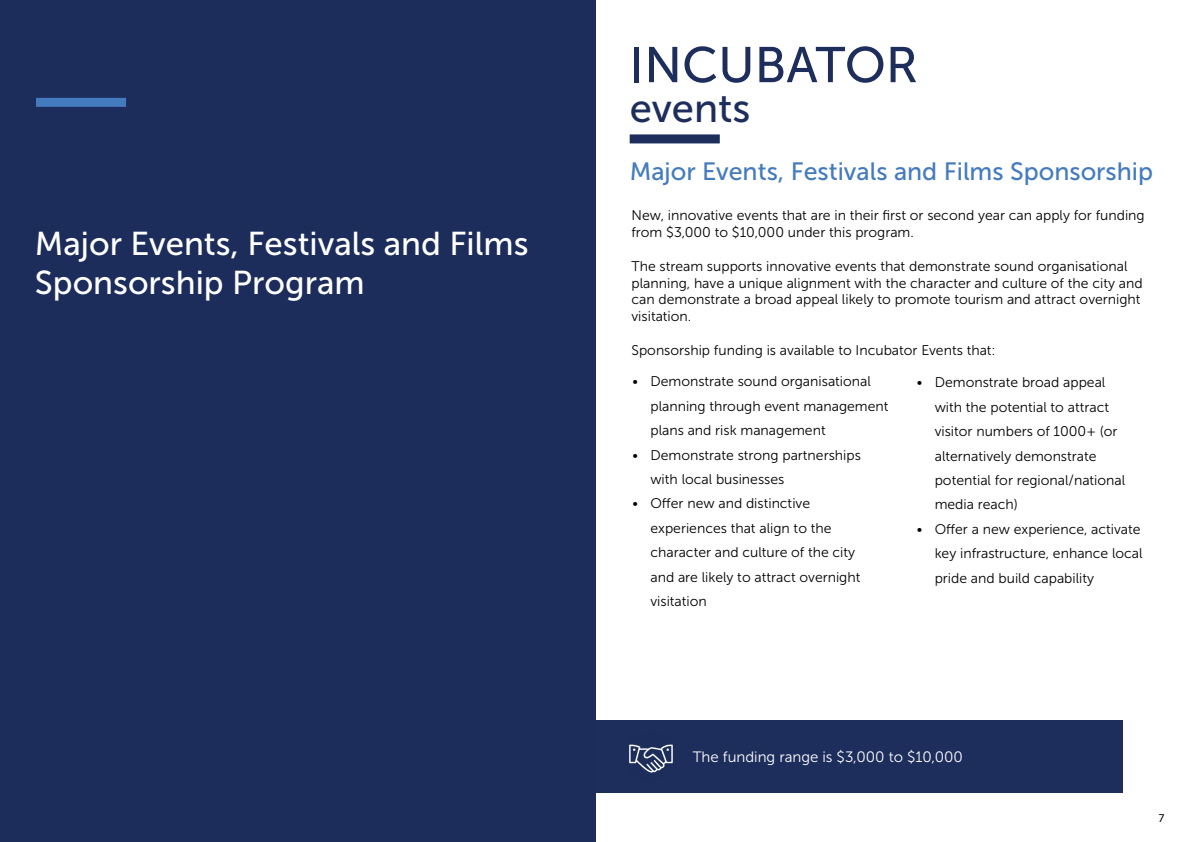
<style>
.page{position:relative;width:1191px;height:842px;background:#fff}
.page>*{position:absolute;margin:0;border:0;box-sizing:border-box;transform-origin:0 0}
.t1{font:50px "Museo Sans 500";color:#1e2e5c}
.t2{font:40px "Museo Sans 500";color:#1e2e5c}
.t3{font:33px/39.6px "Museo Sans 500";color:#fff}
.t4{font:25px "Museo Sans 500";color:#447bbe}
.t5{font:15px "Museo Sans 300";color:#fff}
.t6{font:14px/24.4px "Museo Sans 300";color:#000}
.t7{font:12px "Myriad Pro";color:#000}
</style>
<div class="page">
<div style="left:595px;top:720px;width:528px;height:72px;background:#1e2e5c"></div>
<img style="left:628px;top:744px;width:45px;height:29px">
<div style="left:629px;top:134px;width:91px;height:9px;background:#1e2e5c"></div>
<div style="left:0;top:0;width:595px;height:842px;background:#1c2d5c"></div>
<div style="left:36px;top:98px;width:90px;height:9px;background:#447bbf"></div>
<h3 class="t3" style="left:35px;top:224px;width:495px">Major Events, Festivals and Films<br>Sponsorship Program</h3>
<h1 class="t1" style="left:629px;top:38px;width:290px">INCUBATOR</h1>
<h2 class="t2" style="left:629px;top:86px;width:122px">events</h2>
<h3 class="t4" style="left:629px;top:158px;width:525px">Major Events, Festivals and Films Sponsorship</h3>
<p class="t6" style="left:631px;top:207px;width:515px;line-height:16.8px">New, innovative events that are in their first or second year can apply for funding from $3,000 to $10,000 under this program.</p>
<p class="t6" style="left:631px;top:258px;width:512px;line-height:16.8px">The stream supports innovative events that demonstrate sound organisational planning, have a unique alignment with the character and culture of the city and can demonstrate a broad appeal likely to promote tourism and attract overnight visitation.</p>
<p class="t6" style="left:631px;top:338px;width:366px">Sponsorship funding is available to Incubator Events that:</p>
<p class="t6" style="left:650px;top:369px;width:240px;text-indent:-18px">• Demonstrate sound organisational planning through event management plans and risk management</p>
<p class="t6" style="left:650px;top:443px;width:212px;text-indent:-18px">• Demonstrate strong partnerships with local businesses</p>
<p class="t6" style="left:650px;top:491px;width:211px;text-indent:-18px">• Offer new and distinctive experiences that align to the character and culture of the city and are likely to attract overnight visitation</p>
<p class="t6" style="left:934px;top:370px;width:192px;text-indent:-18px">• Demonstrate broad appeal with the potential to attract visitor numbers of 1000+ (or alternatively demonstrate potential for regional/national media reach)</p>
<p class="t6" style="left:934px;top:517px;width:209px;text-indent:-18px">• Offer a new experience, activate key infrastructure, enhance local pride and build capability</p>
<p class="t5" style="left:693px;top:748px;width:272px">The funding range is $3,000 to $10,000</p>
<p class="t7" style="left:1158px;top:811px;width:8px">7</p>
</div>
